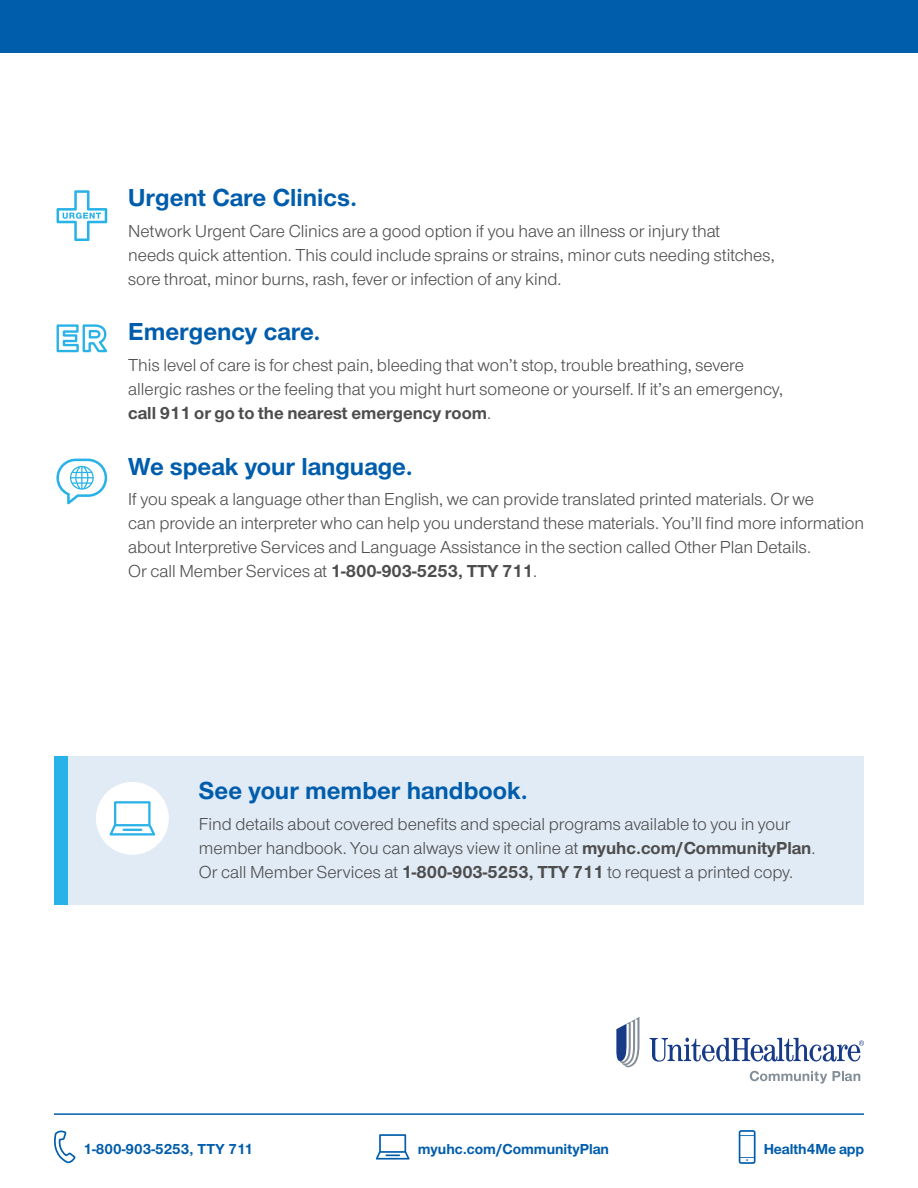
<style>
.page{position:relative;width:918px;height:1188px;background:#fff}
.page>*{position:absolute;margin:0;border:0;box-sizing:border-box;transform-origin:0 0}
.subhead___GSG___Base{font:700 25.5px "UHC Sans";color:#005dac}
.Body___DkGray{font:18px/24px "UHC Sans";color:#4d4d4d}
.t1{font:700 15px "UHC Sans";color:#005dac}
.s1{font-weight:700}
</style>
<div class="page">
<hr style="left:54px;top:1113px;width:810px;height:2px;background:#005dac">
<div style="left:0;top:0;width:918px;height:53px;background:#005dac"></div>
<svg style="left:54px;top:1131px;width:22px;height:32px"></svg>
<svg style="left:739px;top:1130px;width:17px;height:34px"></svg>
<svg style="left:376px;top:1134px;width:34px;height:26px"></svg>
<svg style="left:650px;top:1038px;width:214px;height:24px"></svg>
<svg style="left:616px;top:1017px;width:24px;height:50px"></svg>
<svg style="left:750px;top:1071px;width:110px;height:13px"></svg>
<svg style="left:57px;top:190px;width:50px;height:51px"></svg>
<svg style="left:57px;top:324px;width:50px;height:28px"></svg>
<svg style="left:56px;top:459px;width:51px;height:45px"></svg>
<div style="left:59px;top:756px;width:805px;height:148px;background:#e1ebf5"></div>
<div style="left:54px;top:756px;width:14px;height:148px;background:#29b2e7"></div>
<div style="left:96px;top:782px;width:73px;height:73px;background:#fff;border-radius:50%"></div>
<svg style="left:109px;top:801px;width:46px;height:35px"></svg>
<p class="subhead___GSG___Base" style="left:128px;top:180px;width:230px">Urgent Care Clinics.</p>
<p class="Body___DkGray" style="left:128px;top:218px;width:648px">Network Urgent Care Clinics are a good option if you have an illness or injury that<br>needs quick attention. This could include sprains or strains, minor cuts needing stitches, sore throat, minor burns, rash, fever or infection of any kind.</p>
<p class="subhead___GSG___Base" style="left:128px;top:315px;width:194px">Emergency care.</p>
<p class="Body___DkGray" style="left:128px;top:352px;width:656px">This level of care is for chest pain, bleeding that won’t stop, trouble breathing, severe allergic rashes or the feeling that you might hurt someone or yourself. If it’s an emergency, <span class="s1">call 911 or go to the nearest emergency room</span>.</p>
<p class="subhead___GSG___Base" style="left:128px;top:449px;width:286px">We speak your language.</p>
<p class="Body___DkGray" style="left:128px;top:487px;width:737px">If you speak a language other than English, we can provide translated printed materials. Or we<br>can provide an interpreter who can help you understand these materials. You’ll find more information about Interpretive Services and Language Assistance in the section called Other Plan Details.<br>Or call Member Services at <span class="s1">1-800-903-5253, TTY 711</span>.</p>
<p class="subhead___GSG___Base" style="left:199px;top:774px;width:330px">See your member handbook.</p>
<p class="Body___DkGray" style="left:199px;top:812px;width:618px">Find details about covered benefits and special programs available to you in your member handbook. You can always view it online at <span class="s1">myuhc.com/CommunityPlan</span>.<br>Or call Member Services at <span class="s1">1-800-903-5253, TTY 711</span> to request a printed copy.</p>
<p class="t1" style="left:84px;top:1138px;width:171px">1-800-903-5253, TTY 711</p>
<p class="t1" style="left:418px;top:1138px;width:193px">myuhc.com/CommunityPlan</p>
<p class="t1" style="left:764px;top:1138px;width:102px">Health4Me app</p>
</div>
